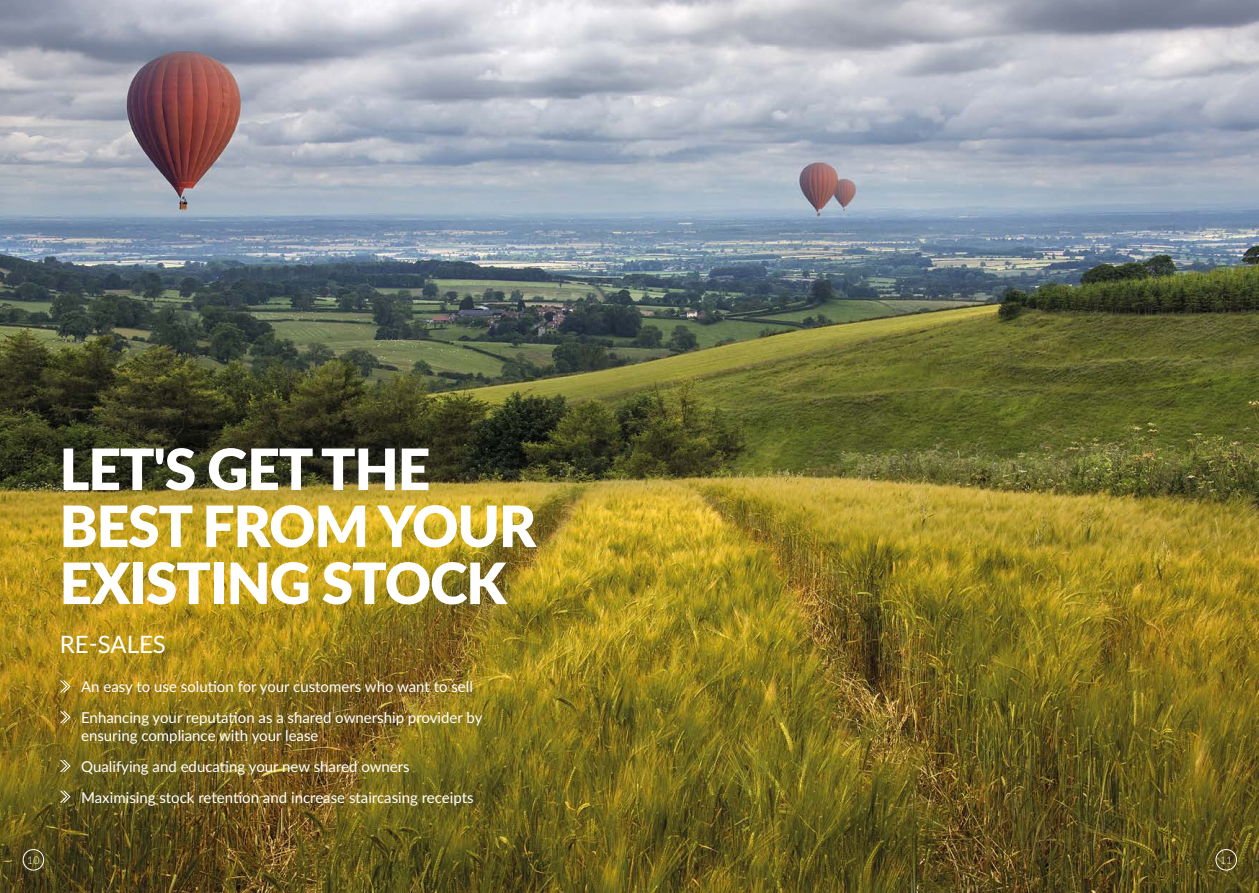
<style>
.page{position:relative;width:1259px;height:893px;background:#fff}
.page>*{position:absolute;margin:0;border:0;box-sizing:border-box;transform-origin:0 0}
.t1{font:900 57px/57px "Lato";letter-spacing:-.02em;color:#fff}
.t2{font:24px "Lato";color:#fff}
.t3{font:15px/30.8px "Lato";color:#fff}
.t4{font:300 10.5px "Lato";color:#fff}
</style>
<div class="page">
<img style="left:0;top:0;width:1259px;height:893px">
<svg style="left:60px;top:680px;width:11px;height:12px"></svg>
<svg style="left:60px;top:711px;width:11px;height:12px"></svg>
<svg style="left:60px;top:760px;width:11px;height:12px"></svg>
<svg style="left:60px;top:791px;width:11px;height:12px"></svg>
<div style="left:1215px;top:849px;width:21px;height:21px;border:1px solid #fff;border-radius:50%"></div>
<div style="left:23px;top:849px;width:21px;height:21px;border:1px solid #fff;border-radius:50%"></div>
<h1 class="t1" style="left:60px;top:438px;width:478px">LET'S GET THE<br>BEST FROM YOUR<br>EXISTING STOCK</h1>
<h2 class="t2" style="left:60px;top:627px;width:107px">RE-SALES</h2>
<p class="t3" style="left:81px;top:671px;width:403px">An easy to use solution for your customers who want to sell<br>Enhancing your reputation as a shared ownership provider by</p>
<p class="t3" style="left:81px;top:720px;width:394px">ensuring compliance with your lease<br>Qualifying and educating your new shared owners<br>Maximising stock retention and increase staircasing receipts</p>
<p class="t4" style="left:27px;top:853px;width:14px">10</p>
<p class="t4" style="left:1220px;top:853px;width:14px">11</p>
</div>
